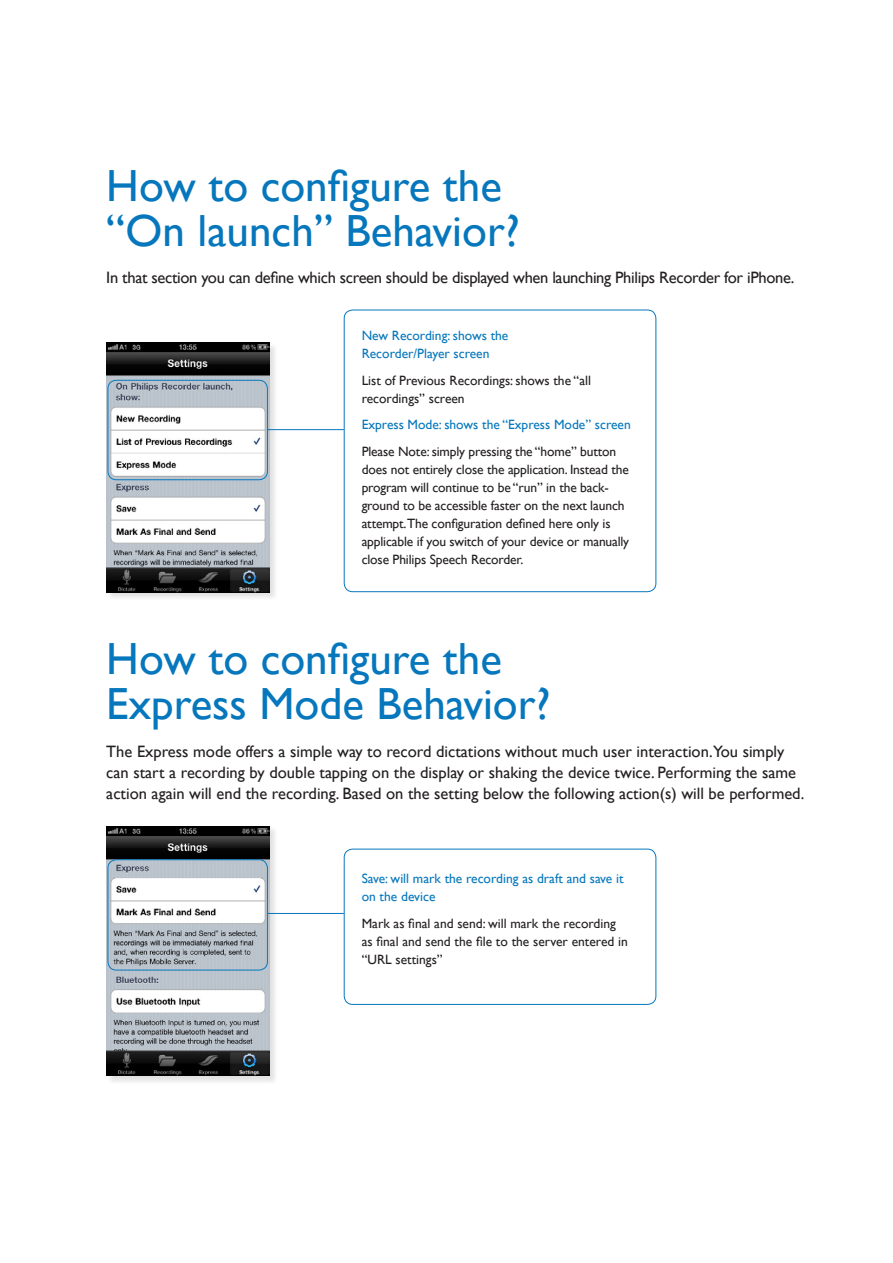
<style>
.page{position:relative;width:893px;height:1263px;background:#fff}
.page>*{position:absolute;margin:0;border:0;box-sizing:border-box;transform-origin:0 0}
.t1{font:45px/45px "Gill Sans";color:#0677bc}
.t2{font:16.5px/21px "Gill Sans";color:#231f20}
.t3{font:16.5px "Gill Sans";letter-spacing:-.02em;color:#231f20}
.t4{font:13.5px/18px "Gill Sans";letter-spacing:-.01em;color:#231f20}
.t5{font:13.5px/18px "Gill Sans";color:#0677bc}
</style>
<div class="page">
<div style="left:106px;top:342px;width:172px;height:259px;background:#231f20;opacity:.13"></div>
<img style="left:106px;top:342px;width:164px;height:250px">
<div style="left:106px;top:825px;width:172px;height:260px;background:#231f20;opacity:.13"></div>
<img style="left:106px;top:826px;width:164px;height:250px">
<div style="left:108px;top:380px;width:160px;height:100px;border:1px solid #0677bc;border-radius:9px"></div>
<div style="left:108px;top:859px;width:160px;height:111px;border:1px solid #0677bc;border-radius:9px"></div>
<hr style="left:268px;top:429px;width:76px;height:1px;background:#0677bc">
<hr style="left:268px;top:913px;width:76px;height:1px;background:#0677bc">
<div style="left:344px;top:310px;width:312px;height:282px;border:1px solid #0677bc;border-radius:9px"></div>
<div style="left:344px;top:849px;width:312px;height:156px;border:1px solid #0677bc;border-radius:9px"></div>
<p class="t1" style="left:106px;top:163px;width:415px">How to configure the “On launch” Behavior?</p>
<p class="t3" style="left:106px;top:268px;width:690px">In that section you can define which screen should be displayed when launching Philips Recorder for iPhone.</p>
<p class="t5" style="left:362px;top:326px;width:148px">New Recording: shows the<br>Recorder/Player screen</p>
<p class="t4" style="left:362px;top:371px;width:231px">List of Previous Recordings: shows the “all recordings” screen</p>
<p class="t5" style="left:362px;top:415px;width:271px">Express Mode: shows the “Express Mode” screen</p>
<p class="t4" style="left:362px;top:442px;width:269px">Please Note: simply pressing the “home” button does not entirely close the application. Instead the program will continue to be “run” in the back&shy;ground to be accessible faster on the next launch attempt.The configuration defined here only is applicable if you switch of your device or manually close Philips Speech Recorder.</p>
<p class="t1" style="left:106px;top:636px;width:446px">How to configure the<br>Express Mode Behavior?</p>
<p class="t2" style="left:106px;top:740px;width:699px">The Express mode offers a simple way to record dictations without much user interaction.You simply can start a recording by double tapping on the display or shaking the device twice. Performing the same action again will end the recording. Based on the setting below the following action(s) will be performed.</p>
<p class="t5" style="left:362px;top:869px;width:263px">Save: will mark the recording as draft and save it on the device</p>
<p class="t4" style="left:362px;top:914px;width:268px">Mark as final and send: will mark the recording as final and send the file to the server entered in “URL settings”</p>
</div>
